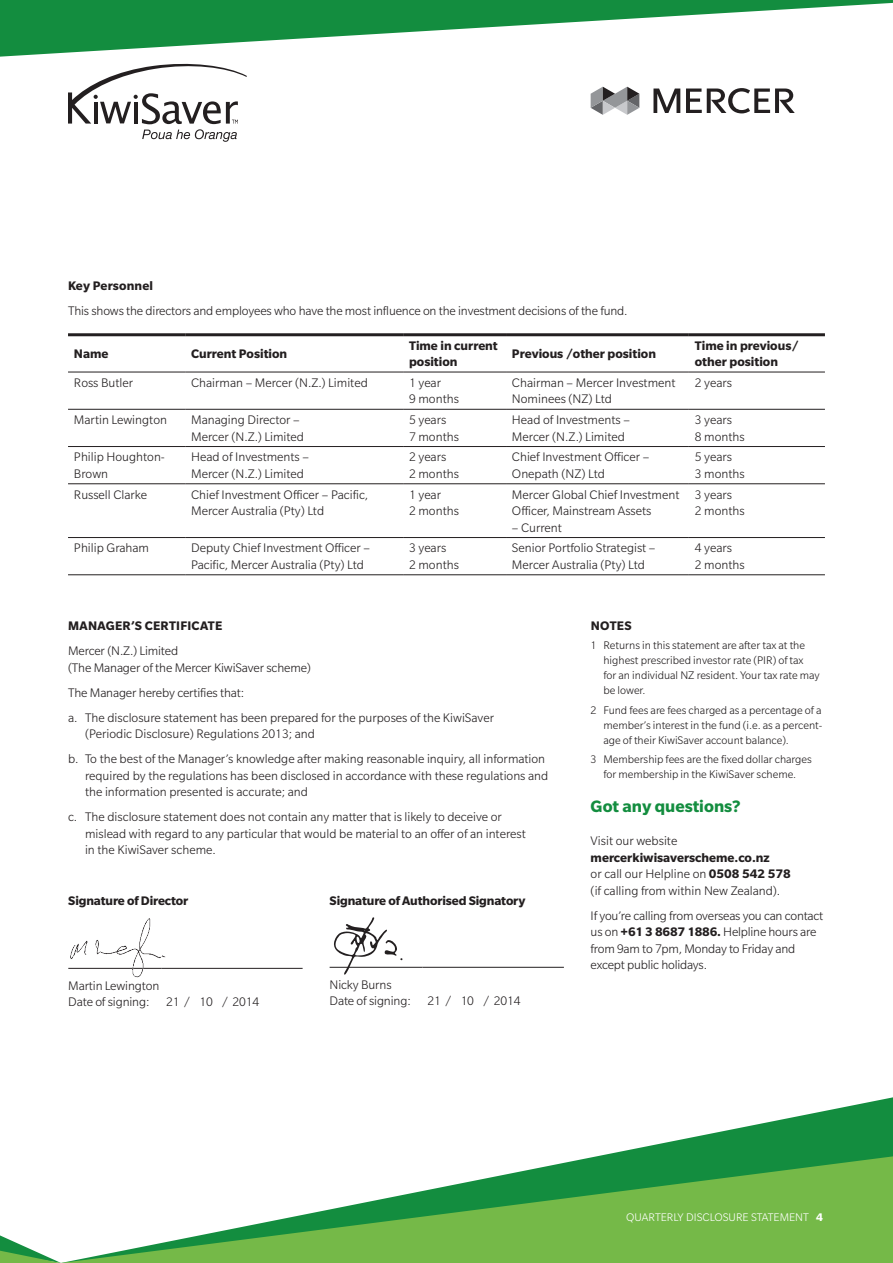
<style>
.page{position:relative;width:893px;height:1263px;background:#fff}
.page>*{position:absolute;margin:0;border:0;box-sizing:border-box;transform-origin:0 0}
.MKS_Header_A{font:700 18px "Slate Pro";color:#138d3f}
.MKS_Body_Text{font:300 13.5px/16.5px "Slate Pro";color:#231f20}
.MKS_Table_text{font:700 13.5px/16.5px "Slate Pro";color:#231f20}
.MKS_Body_Text-2{font:700 13.5px "Slate Pro";letter-spacing:-.01em;color:#231f20}
.MKS_Header_B{font:700 13.5px "Slate Pro";letter-spacing:.015em;color:#231f20}
.MKS_Disclaimer{font:700 13.5px "Slate Pro";letter-spacing:.02em;color:#231f20}
.MKS_Disclaimer-2{font:300 12px/15px "Slate Pro";color:#231f20}
.t1{font:300 12px "Slate Pro";color:#fff}
.s1{font-weight:700}
</style>
<div class="page">
<svg style="left:604px;top:1097px;width:289px;height:58px"></svg>
<svg style="left:61px;top:1155px;width:832px;height:108px;fill:#75b948"></svg>
<svg style="left:0;top:1235px;width:61px;height:28px"></svg>
<svg style="left:591px;top:87px;width:48px;height:28px"></svg>
<svg style="left:686px;top:88px;width:109px;height:25px"></svg>
<svg style="left:653px;top:89px;width:27px;height:24px"></svg>
<svg style="left:68px;top:63px;width:179px;height:79px"></svg>
<svg style="left:0;top:0;width:893px;height:57px;fill:#138d3f"></svg>
<hr style="left:68px;top:333px;width:117px;height:3px;background:#231f20">
<hr style="left:185px;top:333px;width:218px;height:3px;background:#231f20">
<hr style="left:403px;top:333px;width:103px;height:3px;background:#231f20">
<hr style="left:506px;top:333px;width:183px;height:3px;background:#231f20">
<hr style="left:689px;top:333px;width:136px;height:3px;background:#231f20">
<hr style="left:68px;top:372px;width:117px;height:1px;background:#231f20">
<hr style="left:185px;top:372px;width:218px;height:1px;background:#231f20">
<hr style="left:403px;top:372px;width:103px;height:1px;background:#231f20">
<hr style="left:506px;top:372px;width:183px;height:1px;background:#231f20">
<hr style="left:689px;top:372px;width:136px;height:1px;background:#231f20">
<hr style="left:68px;top:409px;width:117px;height:1px;background:#231f20">
<hr style="left:185px;top:409px;width:218px;height:1px;background:#231f20">
<hr style="left:403px;top:409px;width:103px;height:1px;background:#231f20">
<hr style="left:506px;top:409px;width:183px;height:1px;background:#231f20">
<hr style="left:689px;top:409px;width:136px;height:1px;background:#231f20">
<hr style="left:68px;top:446px;width:117px;height:1px;background:#231f20">
<hr style="left:185px;top:446px;width:218px;height:1px;background:#231f20">
<hr style="left:403px;top:446px;width:103px;height:1px;background:#231f20">
<hr style="left:506px;top:446px;width:183px;height:1px;background:#231f20">
<hr style="left:689px;top:446px;width:136px;height:1px;background:#231f20">
<hr style="left:68px;top:483px;width:117px;height:1px;background:#231f20">
<hr style="left:185px;top:483px;width:218px;height:1px;background:#231f20">
<hr style="left:403px;top:483px;width:103px;height:1px;background:#231f20">
<hr style="left:506px;top:483px;width:183px;height:1px;background:#231f20">
<hr style="left:689px;top:483px;width:136px;height:1px;background:#231f20">
<hr style="left:68px;top:537px;width:117px;height:1px;background:#231f20">
<hr style="left:185px;top:537px;width:218px;height:1px;background:#231f20">
<hr style="left:403px;top:537px;width:103px;height:1px;background:#231f20">
<hr style="left:506px;top:537px;width:183px;height:1px;background:#231f20">
<hr style="left:689px;top:537px;width:136px;height:1px;background:#231f20">
<hr style="left:68px;top:574px;width:117px;height:1px;background:#231f20">
<hr style="left:185px;top:574px;width:218px;height:1px;background:#231f20">
<hr style="left:403px;top:574px;width:103px;height:1px;background:#231f20">
<hr style="left:506px;top:574px;width:183px;height:1px;background:#231f20">
<hr style="left:689px;top:574px;width:136px;height:1px;background:#231f20">
<hr style="left:330px;top:967px;width:93px;height:1px;background:#231f20">
<hr style="left:423px;top:967px;width:141px;height:1px;background:#231f20">
<hr style="left:161px;top:968px;width:142px;height:1px;background:#231f20">
<img style="left:68px;top:918px;width:107px;height:60px">
<svg style="left:334px;top:917px;width:68px;height:58px"></svg>
<p class="MKS_Header_B" style="left:68px;top:278px;width:86px">Key Personnel</p>
<p class="MKS_Body_Text" style="left:68px;top:302px;width:561px">This shows the directors and employees who have the most influence on the investment decisions of the fund.</p>
<p class="MKS_Table_text" style="left:74px;top:345px;width:36px">Name</p>
<p class="MKS_Table_text" style="left:191px;top:345px;width:98px">Current Position</p>
<p class="MKS_Table_text" style="left:409px;top:337px;width:90px">Time in current position</p>
<p class="MKS_Table_text" style="left:512px;top:345px;width:146px">Previous /other position</p>
<p class="MKS_Table_text" style="left:695px;top:337px;width:106px">Time in previous/ other position</p>
<p class="MKS_Body_Text" style="left:74px;top:374px;width:61px">Ross Butler</p>
<p class="MKS_Body_Text" style="left:191px;top:374px;width:178px">Chairman – Mercer (N.Z.) Limited</p>
<p class="MKS_Body_Text" style="left:409px;top:374px;width:51px">1 year<br>9 months</p>
<p class="MKS_Body_Text" style="left:512px;top:374px;width:165px">Chairman – Mercer Investment<br>Nominees (NZ) Ltd</p>
<p class="MKS_Body_Text" style="left:695px;top:374px;width:39px">2 years</p>
<p class="MKS_Body_Text" style="left:74px;top:411px;width:95px">Martin Lewington</p>
<p class="MKS_Body_Text" style="left:191px;top:411px;width:114px">Managing Director –<br>Mercer (N.Z.) Limited</p>
<p class="MKS_Body_Text" style="left:409px;top:411px;width:51px">5 years<br>7 months</p>
<p class="MKS_Body_Text" style="left:512px;top:411px;width:119px">Head of Investments –<br>Mercer (N.Z.) Limited</p>
<p class="MKS_Body_Text" style="left:695px;top:411px;width:51px">3 years<br>8 months</p>
<p class="MKS_Body_Text" style="left:74px;top:449px;width:93px">Philip Houghton-<br>Brown</p>
<p class="MKS_Body_Text" style="left:191px;top:449px;width:119px">Head of Investments –<br>Mercer (N.Z.) Limited</p>
<p class="MKS_Body_Text" style="left:409px;top:449px;width:51px">2 years<br>2 months</p>
<p class="MKS_Body_Text" style="left:512px;top:449px;width:139px">Chief Investment Officer –<br>Onepath (NZ) Ltd</p>
<p class="MKS_Body_Text" style="left:695px;top:449px;width:51px">5 years<br>3 months</p>
<p class="MKS_Body_Text" style="left:74px;top:486px;width:75px">Russell Clarke</p>
<p class="MKS_Body_Text" style="left:191px;top:486px;width:179px">Chief Investment Officer – Pacific,<br>Mercer Australia (Pty) Ltd</p>
<p class="MKS_Body_Text" style="left:409px;top:486px;width:51px">1 year<br>2 months</p>
<p class="MKS_Body_Text" style="left:512px;top:486px;width:169px">Mercer Global Chief Investment<br>Officer, Mainstream Assets</p>
<p class="MKS_Body_Text" style="left:512px;top:519px;width:51px">– Current</p>
<p class="MKS_Body_Text" style="left:695px;top:486px;width:51px">3 years<br>2 months</p>
<p class="MKS_Body_Text" style="left:74px;top:540px;width:77px">Philip Graham</p>
<p class="MKS_Body_Text" style="left:191px;top:540px;width:180px">Deputy Chief Investment Officer –<br>Pacific, Mercer Australia (Pty) Ltd</p>
<p class="MKS_Body_Text" style="left:409px;top:540px;width:51px">3 years<br>2 months</p>
<p class="MKS_Body_Text" style="left:512px;top:540px;width:145px">Senior Portfolio Strategist –<br>Mercer Australia (Pty) Ltd</p>
<p class="MKS_Body_Text" style="left:695px;top:540px;width:51px">4 years<br>2 months</p>
<p class="MKS_Header_B" style="left:68px;top:618px;width:156px">MANAGER’S CERTIFICATE</p>
<p class="MKS_Body_Text" style="left:68px;top:642px;width:244px">Mercer (N.Z.) Limited<br>(The Manager of the Mercer KiwiSaver scheme)</p>
<p class="MKS_Body_Text" style="left:68px;top:684px;width:178px">The Manager hereby certifies that:</p>
<p class="MKS_Body_Text" style="left:85px;top:709px;width:411px;text-indent:-17px">a. The disclosure statement has been prepared for the purposes of the KiwiSaver (Periodic Disclosure) Regulations 2013; and</p>
<p class="MKS_Body_Text" style="left:85px;top:750px;width:465px;text-indent:-17px">b. To the best of the Manager’s knowledge after making reasonable inquiry, all information required by the regulations has been disclosed in accordance with these regulations and the information presented is accurate; and</p>
<p class="MKS_Body_Text" style="left:85px;top:808px;width:442px;text-indent:-17px">c. The disclosure statement does not contain any matter that is likely to deceive or mislead with regard to any particular that would be material to an offer of an interest in the KiwiSaver scheme.</p>
<p class="MKS_Body_Text-2" style="left:68px;top:893px;width:122px">Signature of Director</p>
<p class="MKS_Body_Text-2" style="left:330px;top:893px;width:197px">Signature of Authorised Signatory</p>
<p class="MKS_Body_Text" style="left:68px;top:977px;width:93px">Martin Lewington<br>Date of signing:</p>
<p class="MKS_Body_Text" style="left:166px;top:994px;width:94px">21 / 10 / 2014</p>
<p class="MKS_Body_Text" style="left:330px;top:976px;width:83px">Nicky Burns<br>Date of signing:</p>
<p class="MKS_Body_Text" style="left:428px;top:993px;width:94px">21 / 10 / 2014</p>
<p class="MKS_Disclaimer" style="left:591px;top:618px;width:42px">NOTES</p>
<p class="MKS_Disclaimer-2" style="left:603px;top:638px;width:218px;text-indent:-13px">1 Returns in this statement are after tax at the highest prescribed investor rate (PIR) of tax<br>for an individual NZ resident. Your tax rate may be lower.</p>
<p class="MKS_Disclaimer-2" style="left:603px;top:702px;width:221px;text-align:justify;text-indent:-13px">2 Fund fees are fees charged as a percentage of a member’s interest in the fund (i.e. as a percent&shy;age of their KiwiSaver account balance).</p>
<p class="MKS_Disclaimer-2" style="left:591px;top:751px;width:223px;text-align:center">3 Membership fees are the fixed dollar charges for membership in the KiwiSaver scheme.</p>
<p class="MKS_Header_A" style="left:591px;top:796px;width:151px">Got any questions?</p>
<p class="MKS_Body_Text" style="left:591px;top:832px;width:202px">Visit our website <span class="s1">mercerkiwisaverscheme.co.nz<br></span>or call our Helpline on <span class="s1">0508 542 578 </span>(if calling from within New Zealand).</p>
<p class="MKS_Body_Text" style="left:591px;top:907px;width:234px">If you’re calling from overseas you can contact us on <span class="s1">+61 3 8687 1886.</span> Helpline hours are from 9am to 7pm, Monday to Friday and except public holidays.</p>
<p class="t1" style="left:626px;top:1211px;width:198px">QUARTERLY DISCLOSURE STATEMENT <span class="s1">4</span></p>
</div>
